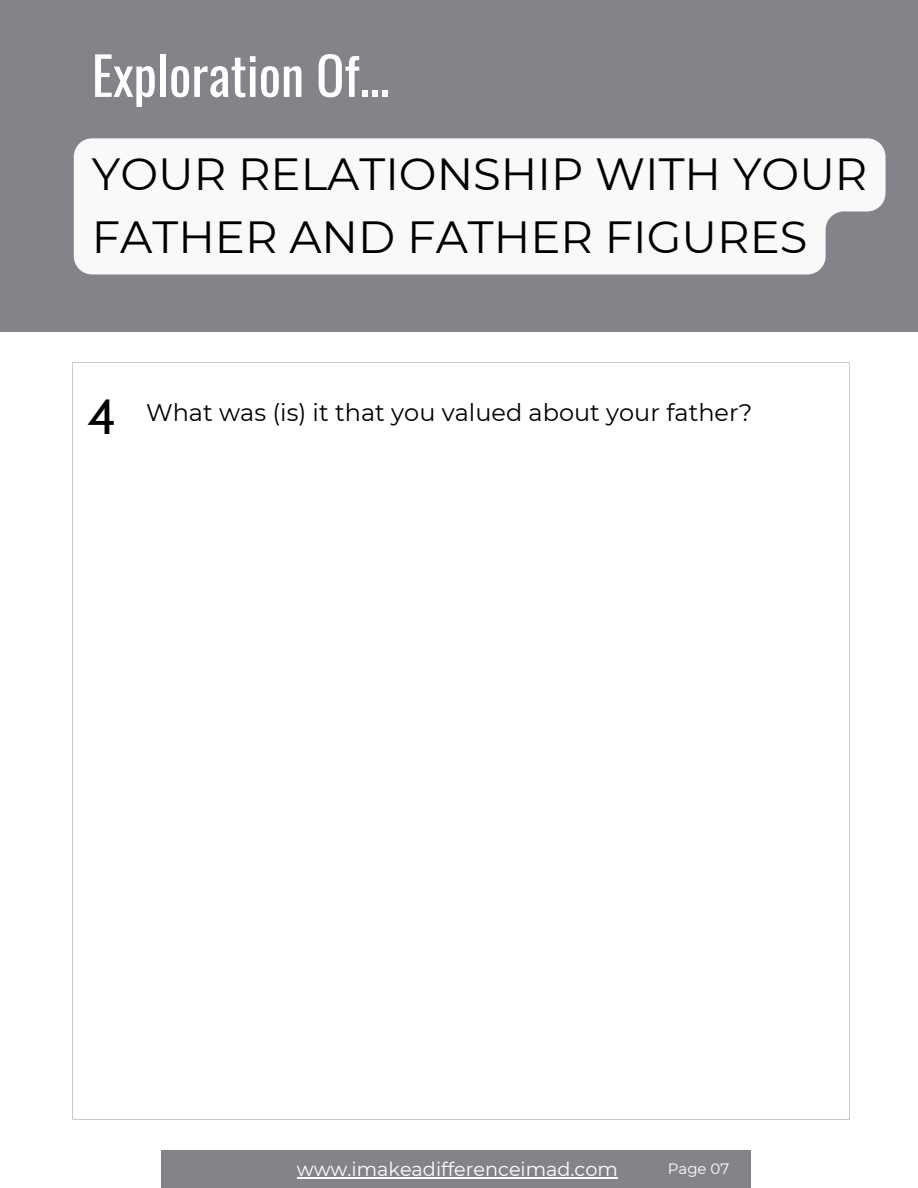
<style>
.page{position:relative;width:918px;height:1188px;background:#fff}
.page>*{position:absolute;margin:0;border:0;box-sizing:border-box;transform-origin:0 0}
.t1{font:52.5px "Oswald";color:#fff}
.t2{font:45px/63px "Montserrat";color:#000}
.t3{font:24px "Montserrat";color:#000}
.t4{font:19.2px "Montserrat";color:#fff}
.t5{font:15px "Montserrat";color:#fff}
.s1{font-family:"Cabin";font-size:49.05px}
</style>
<div class="page">
<div style="left:0;top:0;width:918px;height:332px;background:#83848a"></div>
<div style="left:161px;top:1150px;width:589px;height:38px;background:#83848a"></div>
<hr style="left:297px;top:1177px;width:321px;height:1px;background:#fff">
<div style="left:74px;top:138px;width:812px;height:136px;background:#f9f9f9"></div>
<p class="t1" style="left:92px;top:34px;width:299px">Exploration Of...</p>
<p class="t2" style="left:92px;top:142px;width:777px">YOUR RELATIONSHIP WITH YOUR<br>FATHER AND FATHER FIGURES</p>
<p class="t3" style="left:87px;top:398px;width:667px"><span class="s1">4</span> What was (is) it that you valued about your father?</p>
<p class="t4" style="left:297px;top:1157px;width:323px">www.imakeadifferenceimad.com</p>
<p class="t5" style="left:668px;top:1160px;width:63px">Page 07</p>
</div>
